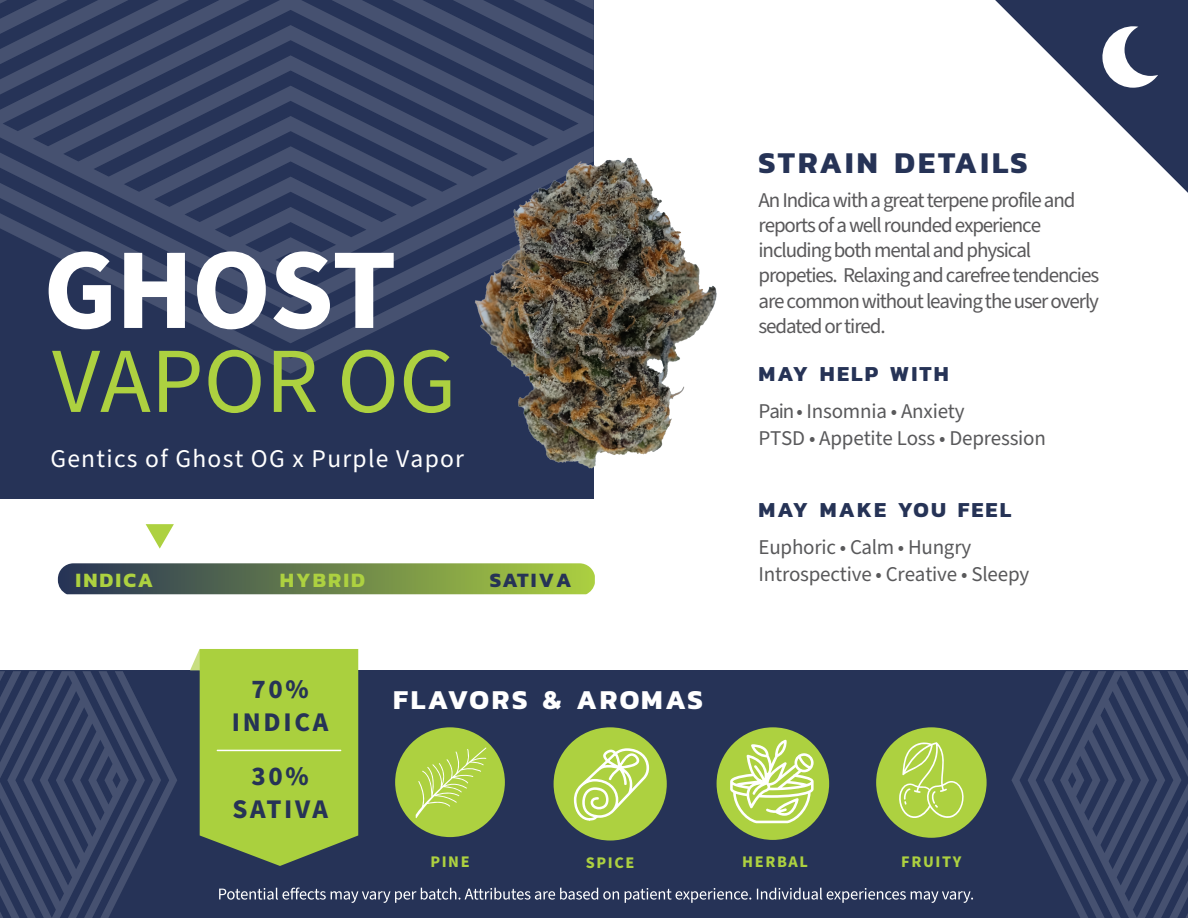
<style>
.page{position:relative;width:1188px;height:918px;background:#fff}
.page>*{position:absolute;margin:0;border:0;box-sizing:border-box;transform-origin:0 0}
.t1{font:700 115.35px "Source Sans Pro";letter-spacing:-.015em;color:#fff}
.t2{font:93.15px "Source Sans Pro";color:#add140}
.t3{font:700 30.75px "Kanit";letter-spacing:.1em;color:#263356}
.t4{font:700 27.75px "Kanit";letter-spacing:.085em;color:#fff}
.t5{font:700 27px "Source Sans Pro";letter-spacing:.1em;color:#263356}
.t6{font:25.5px "Source Sans Pro";letter-spacing:.05em;color:#fff}
.t7{font:700 21.75px "Kanit";letter-spacing:.1em;color:#263356}
.t8{font:21px/25.2px "Source Sans Pro";letter-spacing:-.05em;color:#5a595b}
.t9{font:21px/26.2px "Source Sans Pro";letter-spacing:-.01em;color:#59595b}
.t10{font:700 20.7px "Kanit";letter-spacing:.1em;color:#add140}
.t11{font:700 20.7px "Kanit";letter-spacing:.1em;color:#263356}
.t12{font:700 16.2px "Source Sans Pro";letter-spacing:.1em;color:#add140}
</style>
<div class="page">
<div style="left:0;top:670px;width:1188px;height:248px;background:#263357"></div>
<div style="left:0;top:0;width:594px;height:498px;background:#263357"></div>
<svg style="left:190px;top:657px;width:168px;height:209px;background:#97b942"></svg>
<hr style="left:217px;top:750px;width:124px;height:1px;background:#fff">
<svg style="left:110px;top:283px;width:86px;height:43px"></svg>
<svg style="left:0;top:101px;width:196px;height:182px"></svg>
<svg style="left:0;top:0;width:196px;height:101px"></svg>
<svg style="left:0;top:671px;width:177px;height:247px"></svg>
<svg style="left:1011px;top:671px;width:177px;height:247px"></svg>
<svg style="left:58px;top:563px;width:138px;height:31px;background:#3d4c58"></svg>
<svg style="left:219px;top:888px;width:754px;height:15px"></svg>
<svg style="left:995px;top:0;width:193px;height:193px"></svg>
<svg style="left:146px;top:524px;width:28px;height:25px"></svg>
<div style="left:717px;top:727px;width:112px;height:113px;background:#add140;border-radius:50%"></div>
<svg style="left:730px;top:740px;width:84px;height:83px"></svg>
<div style="left:876px;top:727px;width:111px;height:111px;background:#add140;border-radius:50%"></div>
<svg style="left:899px;top:742px;width:65px;height:76px"></svg>
<div style="left:395px;top:727px;width:110px;height:110px;background:#add140;border-radius:50%"></div>
<svg style="left:416px;top:748px;width:70px;height:70px"></svg>
<div style="left:554px;top:727px;width:113px;height:114px;background:#add140;border-radius:50%"></div>
<svg style="left:573px;top:748px;width:75px;height:73px"></svg>
<img style="left:196px;top:0;width:521px;height:693px">
<h1 class="t1" style="left:43px;top:211px;width:355px">GHOST</h1>
<h2 class="t2" style="left:52px;top:319px;width:406px">VAPOR OG</h2>
<p class="t6" style="left:50px;top:441px;width:415px">Gentics of Ghost OG x Purple Vapor</p>
<p class="t10" style="left:76px;top:564px;width:79px">INDICA</p>
<p class="t10" style="left:280px;top:564px;width:87px">HYBRID</p>
<p class="t11" style="left:490px;top:564px;width:83px">SATIVA</p>
<p class="t5" style="left:251px;top:671px;width:59px">70%</p>
<p class="t5" style="left:232px;top:704px;width:98px">INDICA</p>
<p class="t5" style="left:251px;top:758px;width:59px">30%</p>
<p class="t5" style="left:232px;top:791px;width:97px">SATIVA</p>
<h3 class="t4" style="left:393px;top:679px;width:311px">FLAVORS &amp; AROMAS</h3>
<h3 class="t3" style="left:759px;top:138px;width:271px">STRAIN DETAILS</h3>
<p class="t8" style="left:759px;top:188px;width:342px">An Indica with a great terpene profile and reports of a well rounded experience including both mental and physical propeties. Relaxing and carefree tendencies are common without leaving the user overly sedated or tired.</p>
<p class="t7" style="left:759px;top:357px;width:192px">MAY HELP WITH</p>
<p class="t9" style="left:759px;top:399px;width:289px">Pain • Insomnia • Anxiety<br>PTSD • Appetite Loss • Depression</p>
<p class="t7" style="left:759px;top:493px;width:254px">MAY MAKE YOU FEEL</p>
<p class="t9" style="left:759px;top:535px;width:272px">Euphoric • Calm • Hungry<br>Introspective • Creative • Sleepy</p>
<p class="t12" style="left:430px;top:851px;width:41px">PINE</p>
<p class="t12" style="left:586px;top:852px;width:50px">SPICE</p>
<p class="t12" style="left:742px;top:851px;width:67px">HERBAL</p>
<p class="t12" style="left:901px;top:851px;width:62px">FRUITY</p>
</div>
